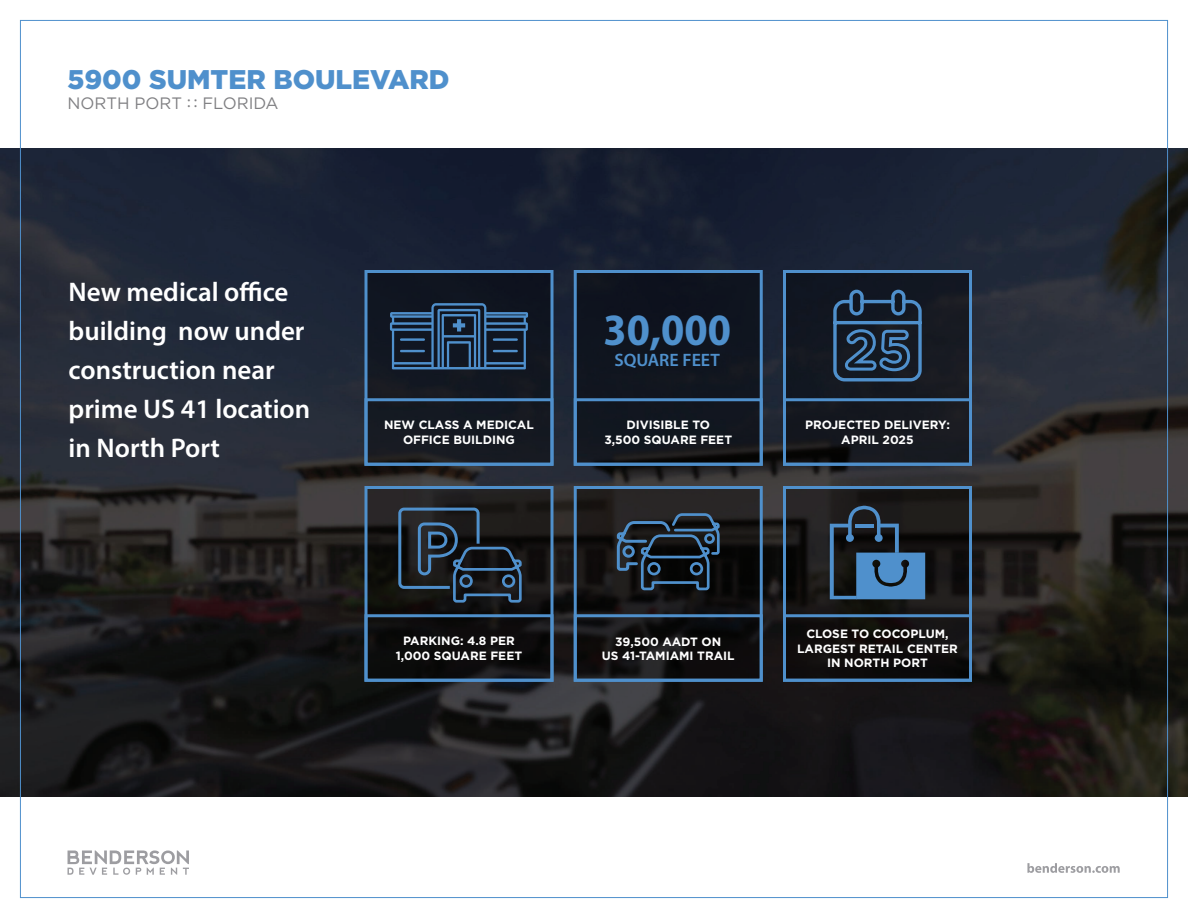
<style>
.page{position:relative;width:1188px;height:918px;background:#fff}
.page>*{position:absolute;margin:0;border:0;box-sizing:border-box;transform-origin:0 0}
.t1{font:700 semi-condensed 45px "Myriad Pro";color:#4f90cc}
.t2{font:600 27px/39px "Myriad Pro";color:#fff}
.t3{font:900 27px "Gotham";color:#4f90cc}
.t4{font:600 18px "Myriad Pro";color:#4f90cc}
.t5{font:16.5px "Gotham";color:#808083}
.t6{font:700 12px/15px "Gotham";color:#fff;text-align:center}
.s1{font-family:"Myriad Pro"}
</style>
<div class="page">
<svg style="left:67px;top:851px;width:122px;height:24px"></svg>
<svg style="left:1027px;top:863px;width:93px;height:10px"></svg>
<img style="left:0;top:148px;width:1188px;height:648px">
<svg style="left:578px;top:490px;width:181px;height:188px;background:#151313"></svg>
<div style="left:574px;top:486px;width:189px;height:196px;border:3px solid #4f90cc"></div>
<svg style="left:368px;top:490px;width:182px;height:188px;background:#121111"></svg>
<div style="left:364px;top:486px;width:190px;height:196px;border:3px solid #4f90cc"></div>
<svg style="left:787px;top:490px;width:181px;height:188px;background:#151212"></svg>
<div style="left:783px;top:486px;width:189px;height:196px;border:3px solid #4f90cc"></div>
<div style="left:366px;top:272px;width:186px;height:192px;background:#131821"></div>
<div style="left:364px;top:270px;width:190px;height:196px;border:3px solid #4f90cc"></div>
<div style="left:575px;top:272px;width:186px;height:192px;background:#10151f"></div>
<div style="left:574px;top:270px;width:189px;height:196px;border:3px solid #4f90cc"></div>
<div style="left:574px;top:614px;width:189px;height:68px;border:3px solid #4f90cc"></div>
<svg style="left:615px;top:512px;width:107px;height:80px;background:#212e3b"></svg>
<div style="left:364px;top:614px;width:190px;height:68px;border:3px solid #4f90cc"></div>
<div style="left:783px;top:614px;width:189px;height:68px;border:3px solid #4f90cc"></div>
<div style="left:364px;top:398px;width:190px;height:68px;border:3px solid #4f90cc"></div>
<svg style="left:390px;top:303px;width:138px;height:66px"></svg>
<div style="left:784px;top:272px;width:186px;height:192px;background:#151821"></div>
<div style="left:783px;top:270px;width:189px;height:196px;border:3px solid #4f90cc"></div>
<div style="left:574px;top:398px;width:189px;height:68px;border:3px solid #4f90cc"></div>
<svg style="left:833px;top:289px;width:89px;height:93px"></svg>
<svg style="left:830px;top:505px;width:95px;height:94px;background:#2e4a63"></svg>
<div style="left:783px;top:398px;width:189px;height:68px;border:3px solid #4f90cc"></div>
<svg style="left:397px;top:506px;width:126px;height:98px;background:#222d37"></svg>
<h2 class="t3" style="left:68px;top:61px;width:384px">5900 SUMTER BOULEVARD</h2>
<h3 class="t5" style="left:68px;top:92px;width:213px">NORTH PORT <span class="s1">: :</span> FLORIDA</h3>
<h2 class="t2" style="left:69px;top:272px;width:243px">New medical office building now under construction near prime US 41 location in North Port</h2>
<h1 class="t1" style="left:603px;top:301px;width:129px">30,000</h1>
<h3 class="t4" style="left:614px;top:349px;width:107px">SQUARE FEET</h3>
<p class="t6" style="left:384px;top:417px;width:151px">NEW CLASS A MEDICAL<br>OFFICE BUILDING</p>
<p class="t6" style="left:604px;top:417px;width:129px">DIVISIBLE TO<br>3,500 SQUARE FEET</p>
<p class="t6" style="left:805px;top:417px;width:146px">PROJECTED DELIVERY:<br>APRIL 2025</p>
<p class="t6" style="left:396px;top:633px;width:128px">PARKING: 4.8 PER<br>1,000 SQUARE FEET</p>
<p class="t6" style="left:797px;top:627px;width:162px;line-height:14.4px">CLOSE TO COCOPLUM,<br>LARGEST RETAIL CENTER<br>IN NORTH PORT</p>
<p class="t6" style="left:602px;top:634px;width:134px;line-height:14.4px">39,500 AADT ON<br>US 41-TAMIAMI TRAIL</p>
</div>
